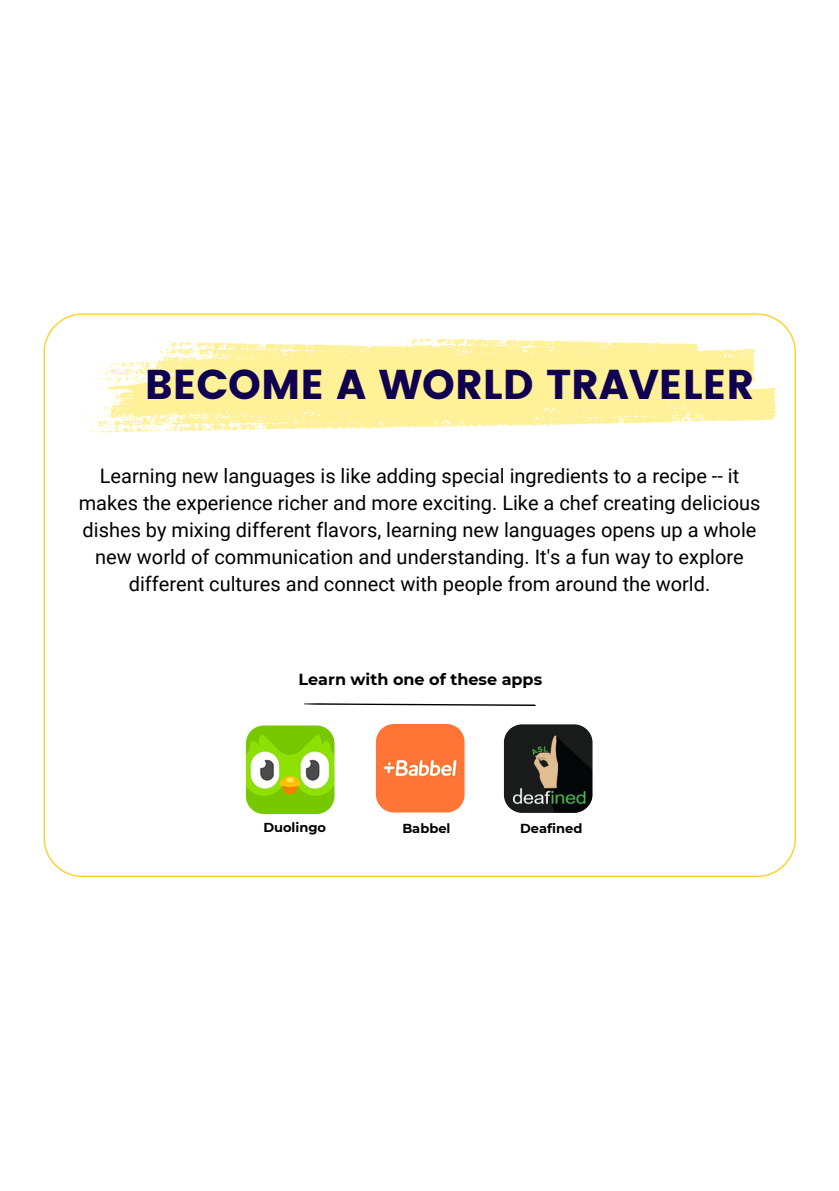
<style>
.page{position:relative;width:839px;height:1191px;background:#fff}
.page>*{position:absolute;margin:0;border:0;box-sizing:border-box;transform-origin:0 0}
.t1{font:41.6px "Poppins";color:#100052}
.t2{font:20px/27px "Roboto";color:#000;text-align:center}
.t3{font:700 16px "Montserrat";color:#000}
.t4{font:700 13px "Montserrat";color:#000}
</style>
<div class="page">
<svg style="left:43px;top:313px;width:752px;height:564px"></svg>
<img style="left:246px;top:725px;width:88px;height:89px;border-radius:18px">
<img style="left:376px;top:724px;width:88px;height:89px;border-radius:18px">
<img style="left:504px;top:724px;width:88px;height:89px;border-radius:18px">
<svg style="left:303px;top:703px;width:233px;height:3px"></svg>
<p class="t1" style="left:145px;top:360px;width:611px">BECOME A WORLD TRAVELER</p>
<p class="t2" style="left:79px;top:463px;width:683px">Learning new languages is like adding special ingredients to a recipe -- it makes the experience richer and more exciting. Like a chef creating delicious dishes by mixing different flavors, learning new languages opens up a whole new world of communication and understanding. It's a fun way to explore different cultures and connect with people from around the world.</p>
<p class="t3" style="left:298px;top:670px;width:245px">Learn with one of these apps</p>
<p class="t4" style="left:263px;top:819px;width:64px">Duolingo</p>
<h2 class="t4" style="left:402px;top:821px;width:50px">Babbel</h2>
<p class="t4" style="left:520px;top:820px;width:64px">Deafined</p>
</div>
